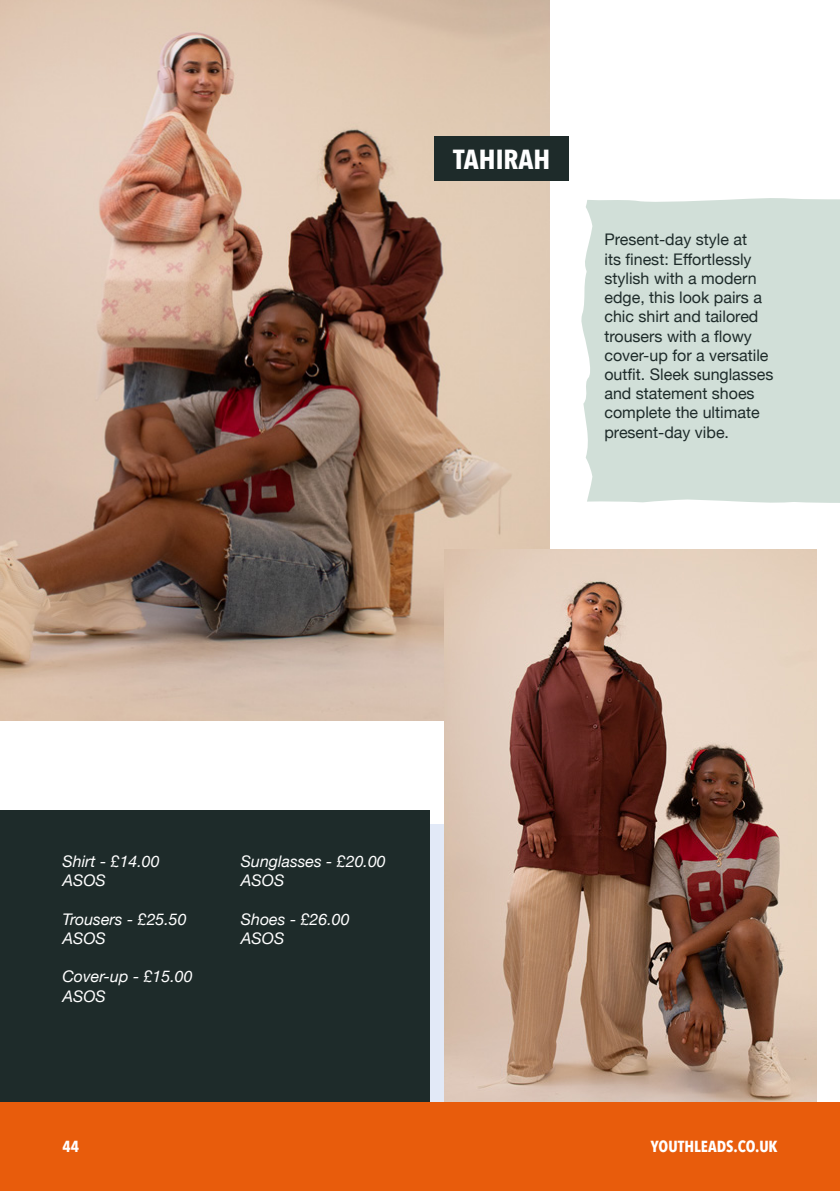
<style>
.page{position:relative;width:840px;height:1191px;background:#fff}
.page>*{position:absolute;margin:0;border:0;box-sizing:border-box;transform-origin:0 0}
.Pt_-_White{font:700 27.6px "Avenir Next Condensed";color:#fff}
.t1{font:16px/19.2px "Helvetica Neue";color:#1e2b2a}
.t2{font:italic 16px "Helvetica Neue";color:#fff}
.t3{font:700 16px "Avenir Next Condensed";color:#fff}
</style>
<div class="page">
<div style="left:581px;top:198px;width:258px;height:305px;background:#d1dfd8"></div>
<img style="left:0;top:0;width:549px;height:720px">
<div style="left:429px;top:824px;width:15px;height:278px;background:#e2e9f7"></div>
<img style="left:444px;top:549px;width:372px;height:553px">
<div style="left:434px;top:136px;width:134px;height:45px;background:#1e2b2a"></div>
<div style="left:0;top:810px;width:429px;height:301px;background:#1e2b2a"></div>
<div style="left:0;top:1102px;width:839px;height:89px;background:#e85c0c"></div>
<p class="Pt_-_White" style="left:453px;top:142px;width:99px">TAHIRAH</p>
<p class="t1" style="left:604px;top:231px;width:170px">Present-day style at<br>its finest: Effortlessly stylish with a modern edge, this look pairs a chic shirt and tailored trousers with a flowy cover-up for a versatile outfit. Sleek sunglasses and statement shoes complete the ultimate present-day vibe.</p>
<p class="t2" style="left:62px;top:850px;width:99px">Shirt - £14.00</p>
<p class="t2" style="left:62px;top:869px;width:45px">ASOS</p>
<p class="t2" style="left:62px;top:907px;width:126px">Trousers - £25.50</p>
<p class="t2" style="left:62px;top:926px;width:45px">ASOS</p>
<p class="t2" style="left:62px;top:965px;width:132px">Cover-up - £15.00</p>
<p class="t2" style="left:62px;top:984px;width:45px">ASOS</p>
<p class="t2" style="left:241px;top:850px;width:146px">Sunglasses - £20.00</p>
<p class="t2" style="left:241px;top:869px;width:45px">ASOS</p>
<p class="t2" style="left:241px;top:907px;width:110px">Shoes - £26.00</p>
<p class="t2" style="left:241px;top:926px;width:45px">ASOS</p>
<p class="t3" style="left:62px;top:1137px;width:18px">44</p>
<p class="t3" style="left:650px;top:1137px;width:128px">YOUTHLEADS.CO.UK</p>
</div>
